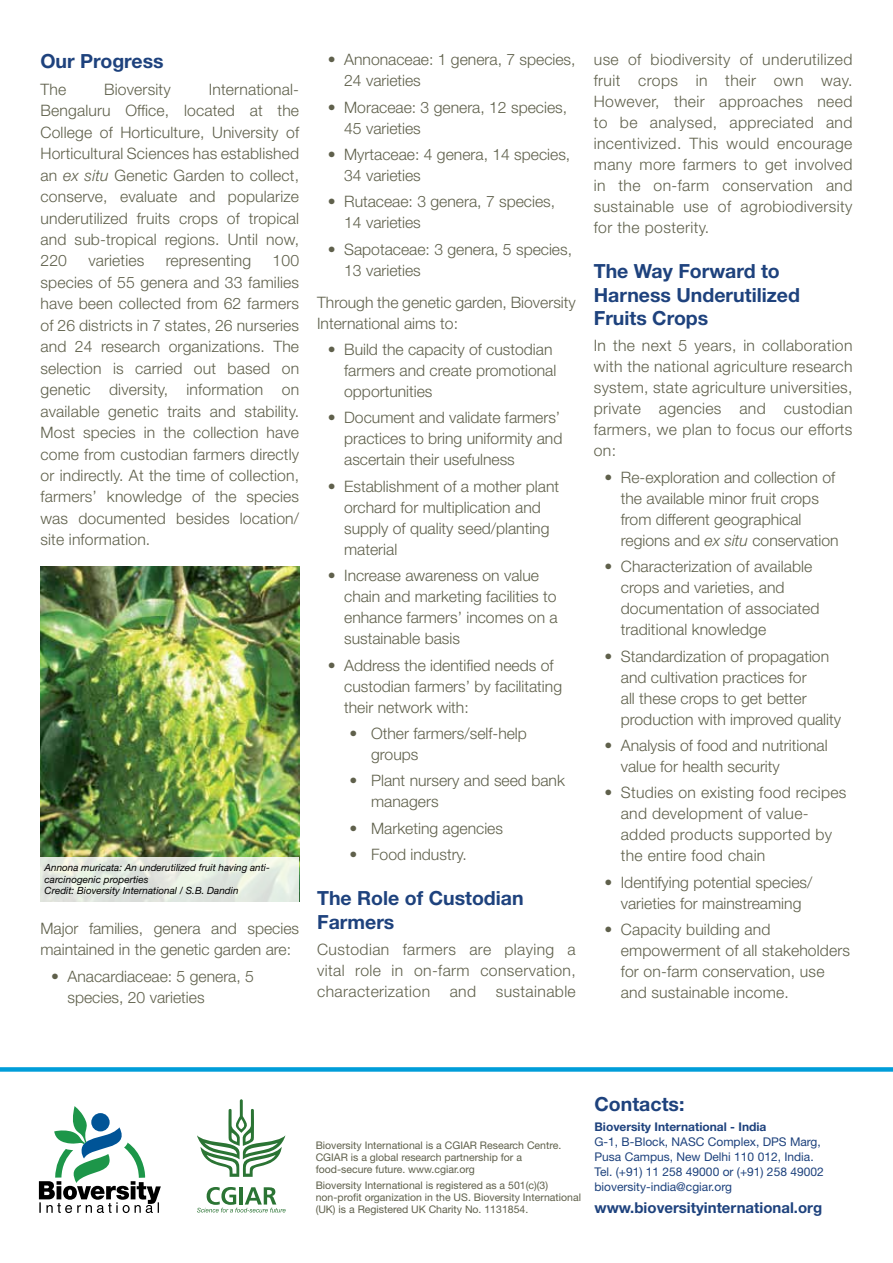
<style>
.page{position:relative;width:893px;height:1263px;background:#fff}
.page>*{position:absolute;margin:0;border:0;box-sizing:border-box;transform-origin:0 0}
.t1{font:700 19.5px/23.4px "Helvetica Neue LT Std";color:#1e427d}
.t2{font:300 15.75px/21px "Helvetica Neue LT Std";color:#5f604b}
.t3{font:300 15.75px/21px "Helvetica Neue LT Std";letter-spacing:.02em;color:#5f604b}
.t4{font:700 15px "Helvetica Neue LT Std";color:#1e427d}
.t5{font:12px/15px "Helvetica Neue LT Std";color:#1e427d}
.t6{font:700 12px "Helvetica Neue LT Std";color:#1e427d}
.t7{font:10.5px/12px "Helvetica Neue LT Std";color:#5f604b}
.t8{font:italic 9.9px/11.9px "Helvetica Neue LT Std";color:#000}
.s1{font-style:italic}
</style>
<div class="page">
<div style="left:0;top:1067px;width:893px;height:5px;background:#009dd9"></div>
<svg style="left:39px;top:1106px;width:122px;height:107px"></svg>
<svg style="left:197px;top:1099px;width:88px;height:78px"></svg>
<svg style="left:197px;top:1187px;width:89px;height:25px"></svg>
<img style="left:40px;top:566px;width:259px;height:291px">
<svg style="left:40px;top:857px;width:259px;height:44px;background:#e4eae0"></svg>
<p class="t1" style="left:40px;top:49px;width:125px">Our Progress</p>
<p class="t2" style="left:40px;top:78px;width:27px">The</p>
<p class="t2" style="left:104px;top:78px;width:68px">Bioversity</p>
<p class="t2" style="left:40px;top:78px;width:260px;line-height:21.5px;text-align:justify;text-indent:168px">International-Bengaluru Office, located at the College of Horticulture, University of Horticultural Sciences has established an <span class="s1">ex situ</span> Genetic Garden to collect, conserve, evaluate and popularize underutilized fruits crops of tropical and sub-tropical regions. Until now, 220</p>
<p class="t2" style="left:88px;top:250px;width:58px">varieties</p>
<p class="t2" style="left:166px;top:250px;width:87px">representing</p>
<p class="t2" style="left:40px;top:250px;width:260px;line-height:21.5px;text-align:justify;text-indent:232px">100 species of 55 genera and 33 families have been collected from 62 farmers of 26 districts in 7 states, 26 nurseries and 24 research organizations. The selection is carried out based on genetic diversity, information on available genetic traits and stability.<br>Most species in the collection have come from custodian farmers directly or indirectly. At the time of collection, farmers’ knowledge of the species was documented besides location/ site information.</p>
<p class="t8" style="left:45px;top:861px;width:227px">Annona muricata: An underutilized fruit having anti&shy;carcinogenic properties<br>Credit: Bioversity International / S.B. Dandin</p>
<p class="t2" style="left:40px;top:918px;width:260px">Major families, genera and species maintained in the genetic garden are:</p>
<p class="t2" style="left:67px;top:965px;width:188px;text-indent:-16px">• Anacardiaceae: 5 genera, 5 species, 20 varieties</p>
<p class="t2" style="left:344px;top:49px;width:233px;text-indent:-16px">• Annonaceae: 1 genera, 7 species,<br>24 varieties</p>
<p class="t2" style="left:344px;top:96px;width:224px;text-indent:-16px">• Moraceae: 3 genera, 12 species,<br>45 varieties</p>
<p class="t2" style="left:344px;top:144px;width:228px;text-indent:-16px">• Myrtaceae: 4 genera, 14 species,<br>34 varieties</p>
<p class="t2" style="left:344px;top:191px;width:212px;text-indent:-16px">• Rutaceae: 3 genera, 7 species,<br>14 varieties</p>
<p class="t2" style="left:344px;top:238px;width:229px;text-indent:-16px">• Sapotaceae: 3 genera, 5 species,<br>13 varieties</p>
<p class="t2" style="left:317px;top:291px;width:260px">Through the genetic garden, Bioversity<br>International aims to:</p>
<p class="t2" style="left:344px;top:339px;width:214px;text-indent:-16px">• Build the capacity of custodian farmers and create promotional opportunities</p>
<p class="t2" style="left:344px;top:407px;width:220px;text-indent:-16px">• Document and validate farmers’ practices to bring uniformity and ascertain their usefulness</p>
<p class="t2" style="left:344px;top:475px;width:216px;text-indent:-16px">• Establishment of a mother plant orchard for multiplication and supply of quality seed/planting material</p>
<p class="t2" style="left:344px;top:565px;width:215px;text-indent:-16px">• Increase awareness on value chain and marketing facilities to enhance farmers’ incomes on a sustainable basis</p>
<p class="t2" style="left:344px;top:654px;width:219px;text-indent:-16px">• Address the identified needs of custodian farmers’ by facilitating their network with:</p>
<p class="t2" style="left:371px;top:723px;width:157px;text-indent:-22px">• Other farmers/self-help groups</p>
<p class="t2" style="left:371px;top:770px;width:195px;text-indent:-22px">• Plant nursery and seed bank managers</p>
<p class="t2" style="left:350px;top:817px;width:155px">• Marketing agencies</p>
<p class="t2" style="left:350px;top:844px;width:119px">• Food industry.</p>
<p class="t1" style="left:317px;top:886px;width:208px">The Role of Custodian<br>Farmers</p>
<p class="t2" style="left:317px;top:939px;width:260px;text-align:justify">Custodian farmers are playing a vital role in on-farm conservation, characterization and sustainable</p>
<p class="t2" style="left:594px;top:49px;width:260px;text-align:justify">use of biodiversity of underutilized fruit crops in their own way.<br>However, their approaches need to be analysed, appreciated and incentivized. This would encourage many more farmers to get involved in the on-farm conservation and sustainable use of agrobiodiversity for the posterity.</p>
<p class="t1" style="left:594px;top:259px;width:208px">The Way Forward to<br>Harness Underutilized<br>Fruits Crops</p>
<p class="t2" style="left:594px;top:335px;width:260px;text-align:justify">In the next 5 years, in collaboration with the national agriculture research system, state agriculture universities, private agencies and custodian farmers, we plan to focus our efforts on:</p>
<p class="t2" style="left:621px;top:466px;width:219px;text-indent:-16px">• Re-exploration and collection of the available minor fruit crops from different geographical regions and <span class="s1">ex situ</span> conservation</p>
<p class="t2" style="left:621px;top:556px;width:200px;text-indent:-16px">• Characterization of available crops and varieties, and documentation of associated traditional knowledge</p>
<p class="t2" style="left:621px;top:645px;width:222px;text-indent:-16px">• Standardization of propagation and cultivation practices for<br>all these crops to get better production with improved quality</p>
<p class="t2" style="left:621px;top:735px;width:208px;text-indent:-16px">• Analysis of food and nutritional value for health security</p>
<p class="t3" style="left:621px;top:782px;width:227px;text-indent:-16px">• Studies on existing food recipes and development of value&shy;added products supported by the entire food chain</p>
<p class="t2" style="left:605px;top:871px;width:209px;text-align:center">• Identifying potential species/ varieties for mainstreaming</p>
<p class="t2" style="left:621px;top:919px;width:231px;text-indent:-16px">• Capacity building and empowerment of all stakeholders for on-farm conservation, use and sustainable income.</p>
<p class="t7" style="left:316px;top:1139px;width:247px">Bioversity International is a CGIAR Research Centre.<br>CGIAR is a global research partnership for a food-secure future. www.cgiar.org</p>
<p class="t7" style="left:316px;top:1179px;width:267px">Bioversity International is registered as a 501(c)(3) non-profit organization in the US. Bioversity International (UK) is a Registered UK Charity No. 1131854.</p>
<p class="t1" style="left:594px;top:1092px;width:91px">Contacts:</p>
<p class="t6" style="left:594px;top:1119px;width:173px">Bioversity International - India</p>
<p class="t5" style="left:594px;top:1134px;width:231px">G-1, B-Block, NASC Complex, DPS Marg, Pusa Campus, New Delhi 110 012, India.<br>Tel. (+91) 11 258 49000 or (+91) 258 49002 bioversity-india@cgiar.org</p>
<p class="t4" style="left:594px;top:1198px;width:229px">www.bioversityinternational.org</p>
</div>
